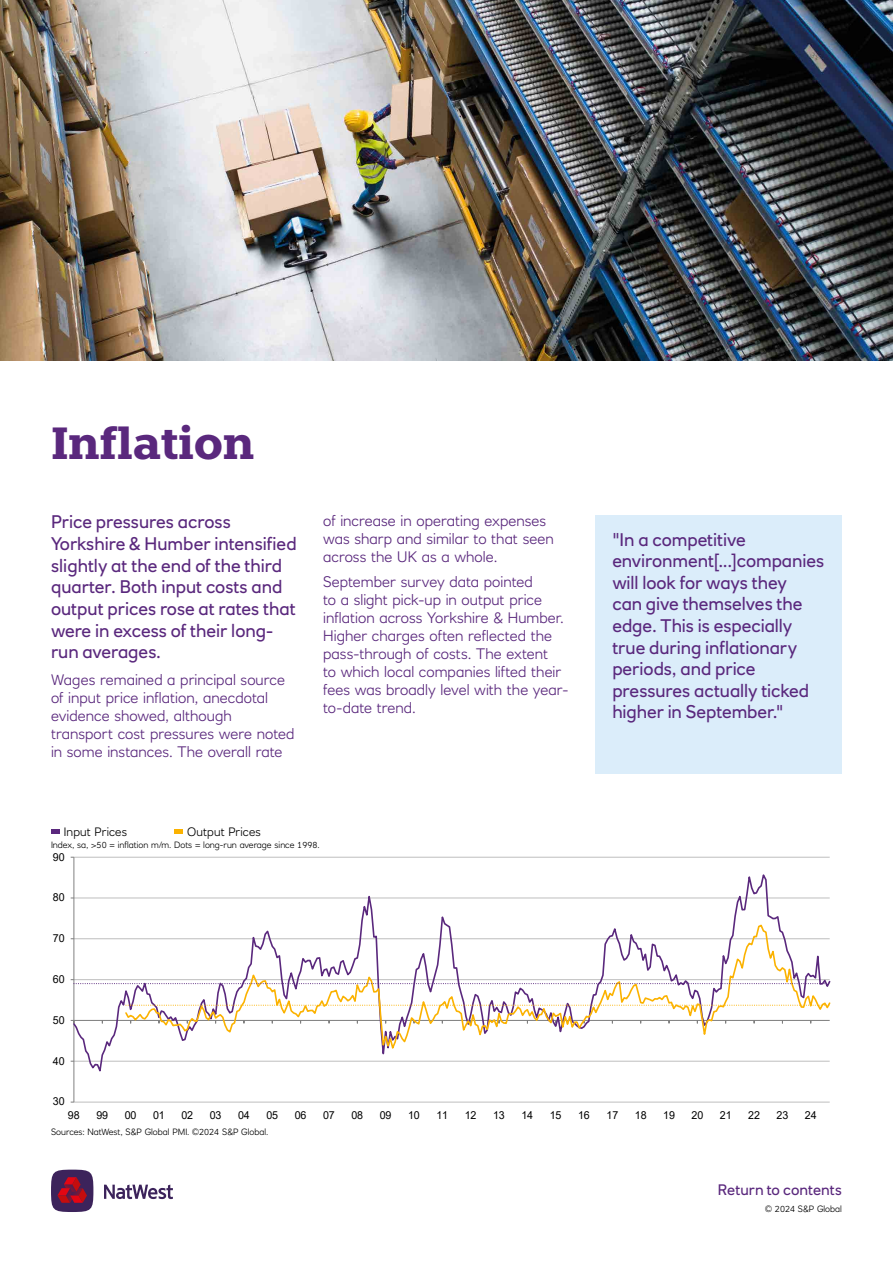
<style>
.page{position:relative;width:893px;height:1263px;background:#fff}
.page>*{position:absolute;margin:0;border:0;box-sizing:border-box;transform-origin:0 0}
.t1{font:700 45px "Knile";letter-spacing:-.01em;color:#5a287d}
.Intro{font:18px/21.6px "RN House Sans";color:#5a287d}
.Body_copy{font:300 15px/18px "RN House Sans";color:#5a287d}
.t2{font:15px "RN House Sans";letter-spacing:.005em;color:#5a287d}
.t3{font:300 12px "RN House Sans";letter-spacing:.01em;color:#000}
.t4{font:10.95px "Arial";color:#000}
.t5{font:300 9px "RN House Sans";color:#000}
</style>
<div class="page">
<div style="left:51px;top:1169px;width:42px;height:43px;background:#3c235b;border-radius:50%"></div>
<svg style="left:104px;top:1184px;width:69px;height:15px"></svg>
<svg style="left:57px;top:1177px;width:30px;height:26px"></svg>
<div style="left:174px;top:829px;width:9px;height:5px;background:#fbb200"></div>
<hr style="left:74px;top:1102px;width:756px;height:1px;background:#bfbfbf">
<hr style="left:74px;top:857px;width:756px;height:1px;background:#bfbfbf">
<hr style="left:73px;top:857px;width:1px;height:245px;background:#7f7f7f">
<svg style="left:74px;top:868px;width:756px;height:208px"></svg>
<svg style="left:124px;top:923px;width:706px;height:131px"></svg>
<svg style="left:71px;top:979px;width:759px;height:5px"></svg>
<svg style="left:126px;top:1005px;width:704px;height:1px"></svg>
<div style="left:51px;top:829px;width:9px;height:5px;background:#5a287d"></div>
<img style="left:0;top:0;width:893px;height:360px">
<div style="left:595px;top:515px;width:247px;height:258px;background:#dbedfa"></div>
<h1 class="t1" style="left:51px;top:414px;width:205px">Inflation</h1>
<p class="Intro" style="left:51px;top:511px;width:247px">Price pressures across<br>Yorkshire &amp; Humber intensified slightly at the end of the third quarter. Both input costs and output prices rose at rates that were in excess of their long&shy;run averages.</p>
<p class="Body_copy" style="left:51px;top:670px;width:245px">Wages remained a principal source of input price inflation, anecdotal evidence showed, although transport cost pressures were noted in some instances. The overall rate</p>
<p class="Body_copy" style="left:323px;top:512px;width:232px">of increase in operating expenses was sharp and similar to that seen across the UK as a whole.</p>
<p class="Body_copy" style="left:323px;top:572px;width:247px">September survey data pointed<br>to a slight pick-up in output price inflation across Yorkshire &amp; Humber.<br>Higher charges often reflected the pass-through of costs. The extent<br>to which local companies lifted their fees was broadly level with the year&shy;to-date trend.</p>
<p class="t3" style="left:64px;top:825px;width:65px">Input Prices</p>
<p class="t3" style="left:187px;top:825px;width:75px">Output Prices</p>
<p class="t5" style="left:51px;top:839px;width:270px">Index, sa, &gt;50 = inflation m/m. Dots = long-run average since 1998.</p>
<p class="t4" style="left:53px;top:849px;width:13px">90</p>
<p class="t4" style="left:53px;top:890px;width:13px">80</p>
<p class="t4" style="left:53px;top:931px;width:13px">70</p>
<p class="t4" style="left:53px;top:972px;width:13px">60</p>
<p class="t4" style="left:53px;top:1012px;width:13px">50</p>
<p class="t4" style="left:53px;top:1053px;width:13px">40</p>
<p class="t4" style="left:53px;top:1094px;width:13px">30</p>
<p class="Intro" style="left:612px;top:528px;width:213px">"In a competitive environment[...]companies will look for ways they<br>can give themselves the edge. This is especially true during inflationary periods, and price pressures actually ticked higher in September."</p>
<p class="t4" style="left:68px;top:1107px;width:13px">98</p>
<p class="t4" style="left:96px;top:1107px;width:13px">99</p>
<p class="t4" style="left:125px;top:1107px;width:13px">00</p>
<p class="t4" style="left:153px;top:1107px;width:13px">01</p>
<p class="t4" style="left:181px;top:1107px;width:13px">02</p>
<p class="t4" style="left:210px;top:1107px;width:13px">03</p>
<p class="t4" style="left:238px;top:1107px;width:13px">04</p>
<p class="t4" style="left:266px;top:1107px;width:13px">05</p>
<p class="t4" style="left:295px;top:1107px;width:13px">06</p>
<p class="t4" style="left:323px;top:1107px;width:13px">07</p>
<p class="t4" style="left:351px;top:1107px;width:13px">08</p>
<p class="t4" style="left:380px;top:1107px;width:13px">09</p>
<p class="t4" style="left:408px;top:1107px;width:13px">10</p>
<p class="t4" style="left:436px;top:1107px;width:13px">11</p>
<p class="t4" style="left:465px;top:1107px;width:13px">12</p>
<p class="t4" style="left:493px;top:1107px;width:13px">13</p>
<p class="t4" style="left:521px;top:1107px;width:13px">14</p>
<p class="t4" style="left:550px;top:1107px;width:13px">15</p>
<p class="t4" style="left:578px;top:1107px;width:13px">16</p>
<p class="t4" style="left:606px;top:1107px;width:13px">17</p>
<p class="t4" style="left:635px;top:1107px;width:13px">18</p>
<p class="t4" style="left:663px;top:1107px;width:13px">19</p>
<p class="t4" style="left:691px;top:1107px;width:13px">20</p>
<p class="t4" style="left:720px;top:1107px;width:13px">21</p>
<p class="t4" style="left:748px;top:1107px;width:13px">22</p>
<p class="t4" style="left:776px;top:1107px;width:13px">23</p>
<p class="t4" style="left:805px;top:1107px;width:13px">24</p>
<p class="t5" style="left:51px;top:1127px;width:219px">Sources: NatWest, S&amp;P Global PMI. ©2024 S&amp;P Global.</p>
<p class="t2" style="left:718px;top:1180px;width:126px">Return to contents</p>
<p class="t5" style="left:765px;top:1203px;width:78px">© 2024 S&amp;P Global</p>
</div>
